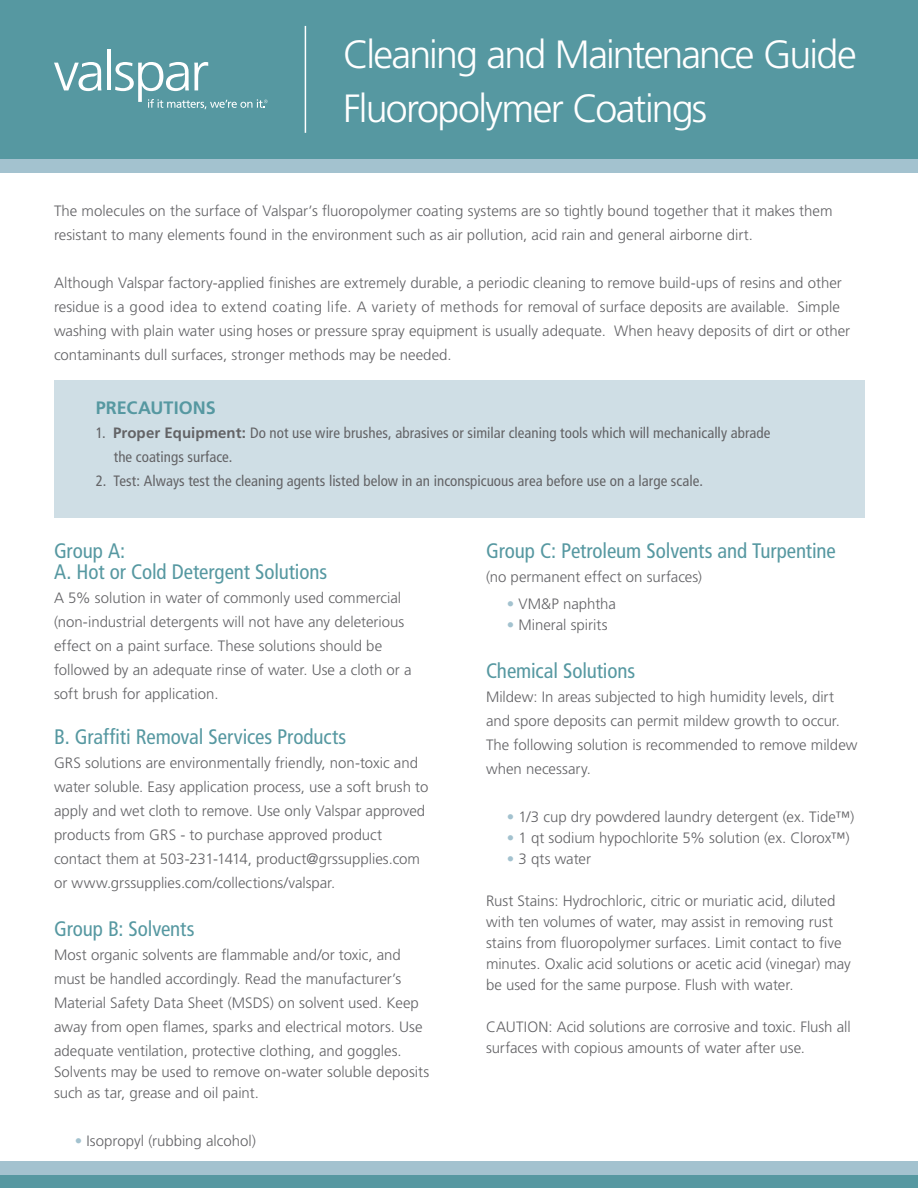
<style>
.page{position:relative;width:918px;height:1188px;background:#fff}
.page>*{position:absolute;margin:0;border:0;box-sizing:border-box;transform-origin:0 0}
.Product_Name_Repeate{font:300 39.3px/54px "Frutiger LT Std";letter-spacing:-.045em;color:#fff}
.Body_Copy{font:condensed 21px "Frutiger LT Std";letter-spacing:-.005em;color:#5698a1}
.Pullout_Headline{font:condensed 21px "Frutiger LT Std";letter-spacing:-.005em;color:#5698a1}
.Pullout_Headline-2{font:700 18px "Frutiger LT Std";color:#5698a1}
.Body_Copy-2{font:300 15px/24px "Frutiger LT Std";color:#636366}
.Pullout_Headline-3{font:300 15px/24px "Frutiger LT Std";color:#636366}
.Body_Copy-3{font:condensed 15px "Frutiger LT Std";letter-spacing:.005em;color:#636366}
.s1{font-weight:700;font-stretch:normal}
.s2{color:#a3c2cf}
</style>
<div class="page">
<div style="left:0;top:1174px;width:918px;height:14px;background:#5698a1"></div>
<div style="left:0;top:1161px;width:918px;height:13px;background:#a3c2cf"></div>
<div style="left:0;top:159px;width:918px;height:13px;background:#a3c2cf"></div>
<div style="left:0;top:0;width:918px;height:159px;background:#5698a1"></div>
<hr style="left:107px;top:50px;width:4px;height:40px;background:#fff">
<svg style="left:54px;top:62px;width:47px;height:29px"></svg>
<svg style="left:115px;top:62px;width:153px;height:47px"></svg>
<hr style="left:305px;top:26px;width:1px;height:107px;background:#fff">
<div style="left:54px;top:380px;width:810px;height:138px;background:#cfdee5"></div>
<p class="Product_Name_Repeate" style="left:343px;top:28px;width:515px">Cleaning and Maintenance Guide<br>Fluoropolymer Coatings</p>
<p class="Body_Copy-2" style="left:54px;top:199px;width:780px">The molecules on the surface of Valspar’s fluoropolymer coating systems are so tightly bound together that it makes them resistant to many elements found in the environment such as air pollution, acid rain and general airborne dirt.</p>
<p class="Body_Copy-2" style="left:54px;top:271px;width:798px">Although Valspar factory-applied finishes are extremely durable, a periodic cleaning to remove build-ups of resins and other residue is a good idea to extend coating life. A variety of methods for removal of surface deposits are available. Simple washing with plain water using hoses or pressure spray equipment is usually adequate. When heavy deposits of dirt or other contaminants dull surfaces, stronger methods may be needed.</p>
<p class="Pullout_Headline-2" style="left:96px;top:397px;width:122px">PRECAUTIONS</p>
<p class="Body_Copy-3" style="left:96px;top:424px;width:676px">1. <span class="s1">Proper Equipment:</span> Do not use wire brushes, abrasives or similar cleaning tools which will mechanically abrade</p>
<p class="Body_Copy-3" style="left:114px;top:448px;width:120px">the coatings surface.</p>
<p class="Body_Copy-3" style="left:96px;top:472px;width:609px">2. Test: Always test the cleaning agents listed below in an inconspicuous area before use on a large scale.</p>
<p class="Body_Copy" style="left:54px;top:538px;width:73px">Group A:</p>
<p class="Body_Copy" style="left:54px;top:559px;width:275px">A. Hot or Cold Detergent Solutions</p>
<p class="Body_Copy-2" style="left:54px;top:586px;width:359px">A 5% solution in water of commonly used commercial (non-industrial detergents will not have any deleterious effect on a paint surface. These solutions should be followed by an adequate rinse of water. Use a cloth or a soft brush for application.</p>
<p class="Body_Copy" style="left:54px;top:724px;width:294px">B. Graffiti Removal Services Products</p>
<p class="Body_Copy-2" style="left:54px;top:751px;width:376px">GRS solutions are environmentally friendly, non-toxic and water soluble. Easy application process, use a soft brush to apply and wet cloth to remove. Use only Valspar approved products from GRS - to purchase approved product contact them at 503-231-1414, product@grssupplies.com or www.grssupplies.com/collections/valspar.</p>
<p class="Body_Copy" style="left:54px;top:916px;width:142px">Group B: Solvents</p>
<p class="Pullout_Headline-3" style="left:54px;top:943px;width:370px">Most organic solvents are flammable and/or toxic, and must be handled accordingly. Read the manufacturer’s Material Safety Data Sheet (MSDS) on solvent used. Keep away from open flames, sparks and electrical motors. Use adequate ventilation, protective clothing, and goggles.</p>
<p class="Pullout_Headline-3" style="left:54px;top:1061px;width:377px;line-height:21px">Solvents may be used to remove on-water soluble deposits such as tar, grease and oil paint.</p>
<p class="Pullout_Headline-3" style="left:75px;top:1129px;width:183px"><span class="s2">•</span> Isopropyl (rubbing alcohol)</p>
<p class="Pullout_Headline" style="left:486px;top:538px;width:351px">Group C: Petroleum Solvents and Turpentine</p>
<p class="Pullout_Headline-3" style="left:486px;top:565px;width:218px">(no permanent effect on surfaces)</p>
<p class="Pullout_Headline-3" style="left:507px;top:592px;width:111px"><span class="s2">•</span> VM&amp;P naphtha</p>
<p class="Pullout_Headline-3" style="left:507px;top:613px;width:102px"><span class="s2">•</span> Mineral spirits</p>
<p class="Body_Copy" style="left:486px;top:658px;width:151px">Chemical Solutions</p>
<p class="Pullout_Headline-3" style="left:486px;top:685px;width:373px">Mildew: In areas subjected to high humidity levels, dirt and spore deposits can permit mildew growth to occur.<br>The following solution is recommended to remove mildew when necessary.</p>
<p class="Pullout_Headline-3" style="left:507px;top:805px;width:349px"><span class="s2">•</span> 1/3 cup dry powdered laundry detergent (ex. Tide™)</p>
<p class="Pullout_Headline-3" style="left:507px;top:826px;width:344px"><span class="s2">•</span> 1 qt sodium hypochlorite 5% solution (ex. Clorox™)</p>
<p class="Pullout_Headline-3" style="left:507px;top:847px;width:86px"><span class="s2">•</span> 3 qts water</p>
<p class="Pullout_Headline-3" style="left:486px;top:890px;width:366px;line-height:21px">Rust Stains: Hydrochloric, citric or muriatic acid, diluted with ten volumes of water, may assist in removing rust stains from fluoropolymer surfaces. Limit contact to five minutes. Oxalic acid solutions or acetic acid (vinegar) may be used for the same purpose. Flush with water.</p>
<p class="Pullout_Headline-3" style="left:486px;top:1016px;width:366px;line-height:21px">CAUTION: Acid solutions are corrosive and toxic. Flush all surfaces with copious amounts of water after use.</p>
</div>
